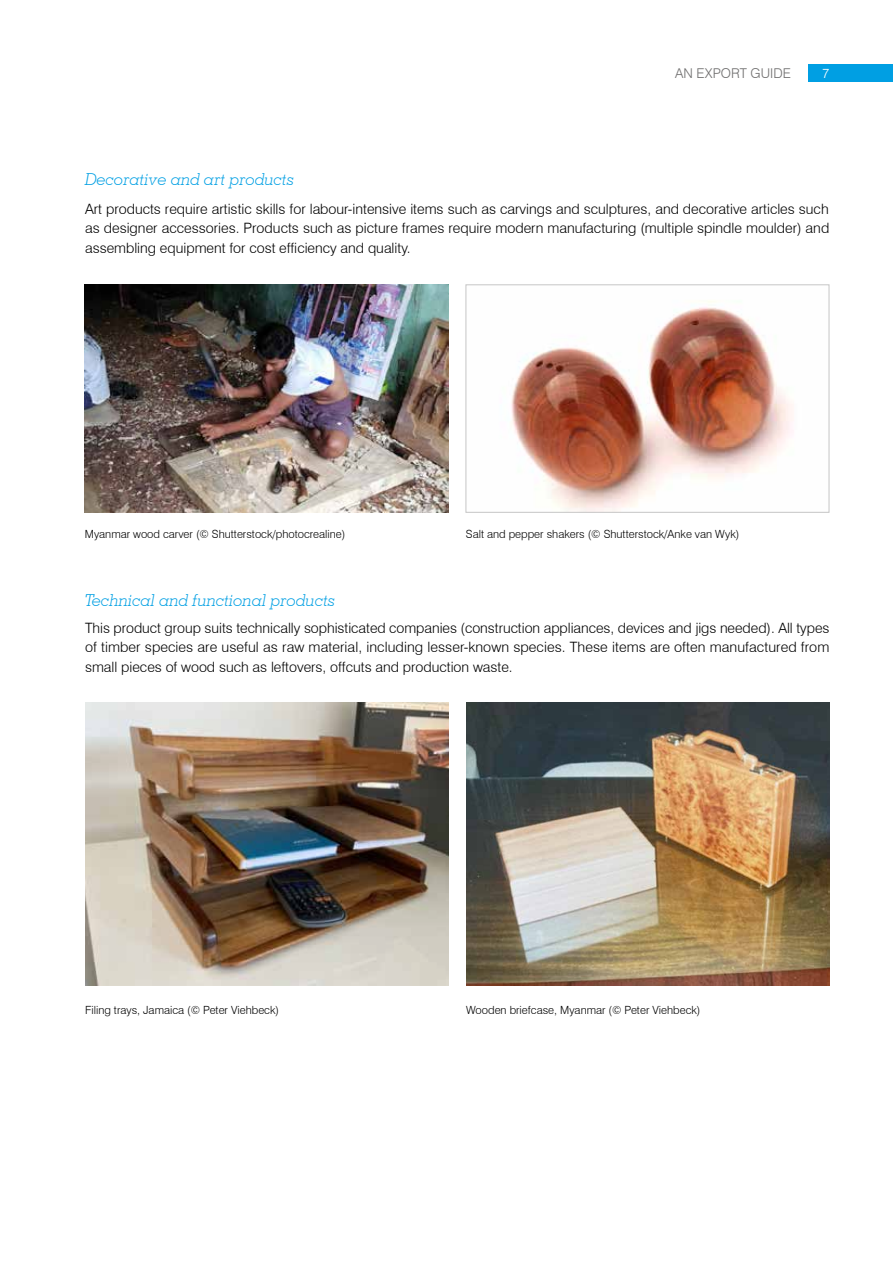
<style>
.page{position:relative;width:893px;height:1263px;background:#fff}
.page>*{position:absolute;margin:0;border:0;box-sizing:border-box;transform-origin:0 0}
.t1{font:italic 300 16.5px "Geometric Slab 703 BT";color:#009fe3}
.t2{font:300 14.25px/19.5px "Swiss 721 BT";color:#000;text-align:justify}
.t3{font:300 13.5px "Swiss 721 BT";color:#706f6f}
.t4{font:300 13.5px "Swiss 721 BT";color:#fff}
.t5{font:300 11.25px "Swiss 721 BT";color:#000}
</style>
<div class="page">
<div style="left:808px;top:64px;width:85px;height:17px;background:#009fe3"></div>
<img style="left:511px;top:301px;width:282px;height:209px">
<div style="left:466px;top:285px;width:363px;height:227px;border:1px solid #c6c6c6"></div>
<img style="left:85px;top:285px;width:363px;height:227px">
<img style="left:466px;top:703px;width:363px;height:282px">
<img style="left:85px;top:703px;width:364px;height:282px">
<p class="t3" style="left:675px;top:65px;width:117px">AN EXPORT GUIDE</p>
<p class="t4" style="left:822px;top:65px;width:9px">7</p>
<p class="t1" style="left:85px;top:169px;width:211px">Decorative and art products</p>
<p class="t2" style="left:85px;top:199px;width:746px">Art products require artistic skills for labour-intensive items such as carvings and sculptures, and decorative articles such as designer accessories. Products such as picture frames require modern manufacturing (multiple spindle moulder) and assembling equipment for cost efficiency and quality.</p>
<p class="t5" style="left:85px;top:527px;width:262px">Myanmar wood carver (© Shutterstock/photocrealine)</p>
<p class="t5" style="left:466px;top:527px;width:275px">Salt and pepper shakers (© Shutterstock/Anke van Wyk)</p>
<p class="t1" style="left:85px;top:590px;width:252px">Technical and functional products</p>
<p class="t2" style="left:85px;top:618px;width:746px">This product group suits technically sophisticated companies (construction appliances, devices and jigs needed). All types of timber species are useful as raw material, including lesser-known species. These items are often manufactured from small pieces of wood such as leftovers, offcuts and production waste.</p>
<p class="t5" style="left:85px;top:1003px;width:196px">Filing trays, Jamaica (© Peter Viehbeck)</p>
<p class="t5" style="left:466px;top:1003px;width:236px">Wooden briefcase, Myanmar (© Peter Viehbeck)</p>
</div>
